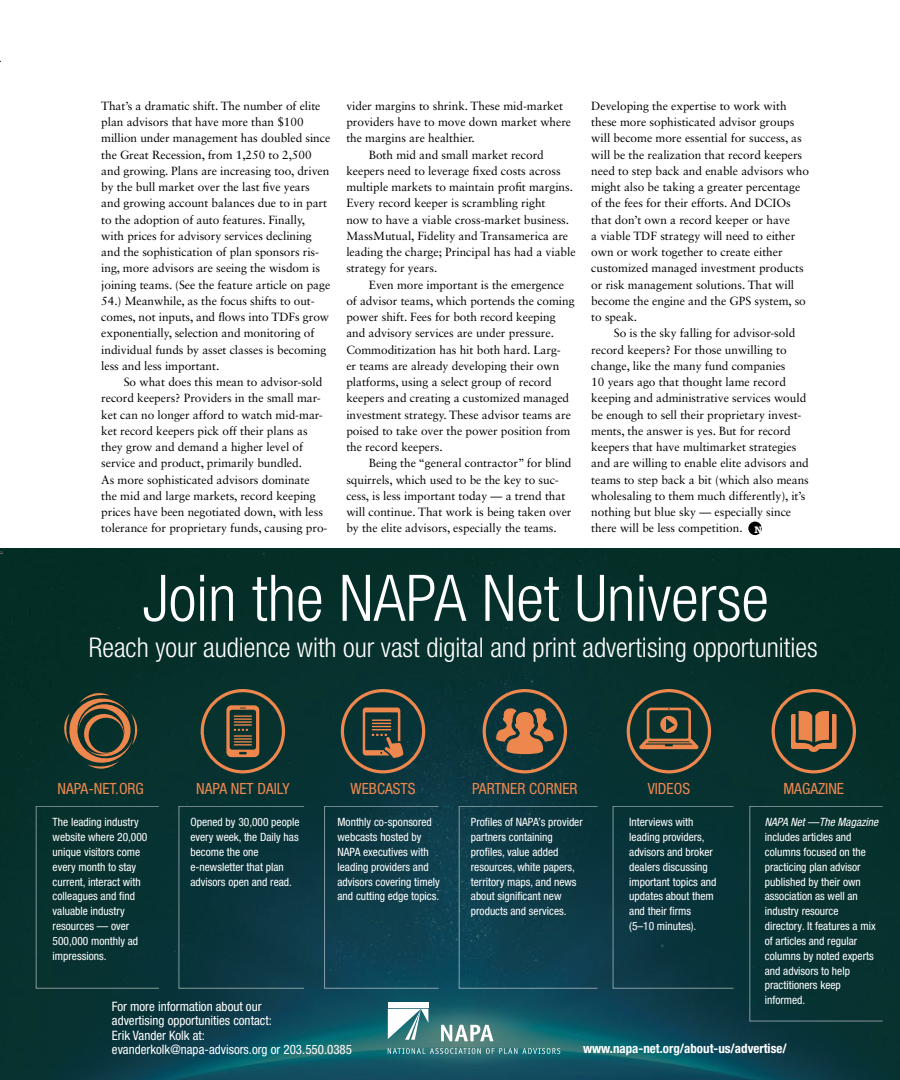
<style>
.page{position:relative;width:900px;height:1080px;background:#fff}
.page>*{position:absolute;margin:0;border:0;box-sizing:border-box;transform-origin:0 0}
.t1{font:300 condensed 64.38px "Helvetica Neue LT Pro";color:#fff}
.t2{font:300 condensed 27.25px "Helvetica Neue LT Pro";color:#fff}
.t3{font:condensed 15.5px "Helvetica Neue LT Pro";color:#ed874e}
.t4{font:condensed 13px/14.4px "Helvetica Neue LT Pro";color:#fff}
.t5{font:700 condensed 13px "Helvetica Neue LT Pro";color:#fff}
.t6{font:11.88px/16.2px "Sabon LT Std";letter-spacing:-.005em;color:#000}
.t7{font:condensed 11.5px/14.9px "Helvetica Neue LT Pro";color:#fff}
.t8{font:italic condensed 11.5px "Helvetica Neue LT Pro";color:#fff}
.s1{font-family:"Rockwell";font-weight:700;font-size:9.75px;color:#fff}
</style>
<div class="page">
<div style="left:748px;top:522px;width:14px;height:13px;background:#000;border-radius:50%"></div>
<svg style="left:1px;top:548px;width:899px;height:532px;fill:#073232"></svg>
<svg style="left:496px;top:708px;width:58px;height:46px"></svg>
<div style="left:483px;top:689px;width:84px;height:84px;border:3px solid #ed874e;border-radius:50%"></div>
<svg style="left:57px;top:687px;width:87px;height:89px"></svg>
<div style="left:388px;top:1002px;width:40px;height:6px;background:#fff"></div>
<svg style="left:388px;top:1009px;width:40px;height:31px"></svg>
<svg style="left:441px;top:1025px;width:52px;height:16px"></svg>
<svg style="left:388px;top:1048px;width:172px;height:6px"></svg>
<div style="left:201px;top:689px;width:84px;height:84px;border:3px solid #ed874e;border-radius:50%"></div>
<svg style="left:226px;top:705px;width:33px;height:52px"></svg>
<svg style="left:363px;top:708px;width:40px;height:50px"></svg>
<div style="left:341px;top:689px;width:84px;height:84px;border:3px solid #ed874e;border-radius:50%"></div>
<div style="left:627px;top:689px;width:84px;height:84px;border:3px solid #ed874e;border-radius:50%"></div>
<svg style="left:639px;top:708px;width:60px;height:41px"></svg>
<div style="left:772px;top:689px;width:84px;height:84px;border:3px solid #ed874e;border-radius:50%"></div>
<svg style="left:791px;top:711px;width:46px;height:41px"></svg>
<p class="t6" style="left:346px;top:97px;width:218px">vider margins to shrink. These mid-market</p>
<p class="t6" style="left:346px;top:114px;width:226px">providers have to move down market where</p>
<p class="t6" style="left:346px;top:130px;width:130px">the margins are healthier.</p>
<p class="t6" style="left:369px;top:146px;width:177px">Both mid and small market record</p>
<p class="t6" style="left:346px;top:162px;width:216px">keepers need to leverage fixed costs across</p>
<p class="t6" style="left:346px;top:179px;width:228px">multiple markets to maintain profit margins.</p>
<p class="t6" style="left:346px;top:195px;width:201px">Every record keeper is scrambling right</p>
<p class="t6" style="left:346px;top:211px;width:224px">now to have a viable cross-market business.</p>
<p class="t6" style="left:346px;top:227px;width:223px">MassMutual, Fidelity and Transamerica are</p>
<p class="t6" style="left:346px;top:244px;width:231px">leading the charge; Principal has had a viable</p>
<p class="t6" style="left:346px;top:260px;width:93px">strategy for years.</p>
<p class="t6" style="left:369px;top:276px;width:197px">Even more important is the emergence</p>
<p class="t6" style="left:346px;top:292px;width:230px">of advisor teams, which portends the coming</p>
<p class="t6" style="left:346px;top:309px;width:211px">power shift. Fees for both record keeping</p>
<p class="t6" style="left:346px;top:325px;width:209px">and advisory services are under pressure.</p>
<p class="t6" style="left:346px;top:341px;width:216px">Commoditization has hit both hard. Larg-</p>
<p class="t6" style="left:346px;top:357px;width:215px">er teams are already developing their own</p>
<p class="t6" style="left:346px;top:374px;width:207px">platforms, using a select group of record</p>
<p class="t6" style="left:346px;top:390px;width:224px">keepers and creating a customized managed</p>
<p class="t6" style="left:346px;top:406px;width:226px">investment strategy. These advisor teams are</p>
<p class="t6" style="left:346px;top:422px;width:226px">poised to take over the power position from</p>
<p class="t6" style="left:346px;top:439px;width:98px">the record keepers.</p>
<p class="t6" style="left:369px;top:455px;width:204px">Being the “general contractor” for blind</p>
<p class="t6" style="left:346px;top:471px;width:214px">squirrels, which used to be the key to suc-</p>
<p class="t6" style="left:346px;top:487px;width:221px">cess, is less important today — a trend that</p>
<p class="t6" style="left:346px;top:504px;width:227px">will continue. That work is being taken over</p>
<p class="t6" style="left:346px;top:520px;width:212px">by the elite advisors, especially the teams.</p>
<h1 class="t1" style="left:143px;top:561px;width:628px">Join the NAPA Net Universe</h1>
<h2 class="t2" style="left:89px;top:632px;width:730px">Reach your audience with our vast digital and print advertising opportunities</h2>
<p class="t6" style="left:101px;top:98px;width:231px">That’s a dramatic shift. The number of elite plan advisors that have more than $100 million under management has doubled since the Great Recession, from 1,250 to 2,500 and growing. Plans are increasing too, driven by the bull market over the last five years and growing account balances due to in part to the adoption of auto features. Finally, with prices for advisory services declining and the sophistication of plan sponsors ris&shy;ing, more advisors are seeing the wisdom is joining teams. (See the feature article on page 54.) Meanwhile, as the focus shifts to out&shy;comes, not inputs, and flows into TDFs grow exponentially, selection and monitoring of individual funds by asset classes is becoming less and less important.</p>
<p class="t6" style="left:101px;top:374px;width:228px;text-indent:23px">So what does this mean to advisor-sold record keepers? Providers in the small mar&shy;ket can no longer afford to watch mid-mar&shy;ket record keepers pick off their plans as they grow and demand a higher level of service and product, primarily bundled.<br>As more sophisticated advisors dominate the mid and large markets, record keeping prices have been negotiated down, with less tolerance for proprietary funds, causing pro-</p>
<p class="t6" style="left:591px;top:98px;width:219px">Developing the expertise to work with these more sophisticated advisor groups will become more essential for success, as will be the realization that record keepers need to step back and enable advisors who might also be taking a greater percentage of the fees for their efforts. And DCIOs that don’t own a record keeper or have<br>a viable TDF strategy will need to either own or work together to create either customized managed investment products or risk management solutions. That will become the engine and the GPS system, so to speak.</p>
<p class="t6" style="left:591px;top:325px;width:219px;text-indent:23px">So is the sky falling for advisor-sold record keepers? For those unwilling to change, like the many fund companies<br>10 years ago that thought lame record keeping and administrative services would be enough to sell their proprietary invest&shy;ments, the answer is yes. But for record keepers that have multimarket strategies and are willing to enable elite advisors and teams to step back a bit (which also means wholesaling to them much differently), it’s nothing but blue sky — especially since there will be less competition. <span class="s1">N</span></p>
<h3 class="t3" style="left:57px;top:779px;width:88px">NAPA-NET.ORG</h3>
<h3 class="t3" style="left:472px;top:779px;width:107px">PARTNER CORNER</h3>
<p class="t7" style="left:53px;top:815px;width:96px">The leading industry website where 20,000 unique visitors come every month to stay current, interact with colleagues and find valuable industry resources — over<br>500,000 monthly ad impressions.</p>
<p class="t4" style="left:112px;top:999px;width:242px">For more information about our<br>advertising opportunities contact:<br>Erik Vander Kolk at: evanderkolk@napa-advisors.org or 203.550.0385</p>
<h3 class="t3" style="left:351px;top:779px;width:66px">WEBCASTS</h3>
<p class="t7" style="left:338px;top:815px;width:104px">Monthly co-sponsored webcasts hosted by<br>NAPA executives with leading providers and advisors covering timely and cutting edge topics.</p>
<p class="t7" style="left:471px;top:815px;width:113px">Profiles of NAPA’s provider partners containing profiles, value added resources, white papers, territory maps, and news about significant new products and services.</p>
<h3 class="t3" style="left:648px;top:779px;width:44px">VIDEOS</h3>
<p class="t7" style="left:629px;top:815px;width:89px">Interviews with leading providers, advisors and broker dealers discussing important topics and updates about them and their firms (5–10 minutes).</p>
<h3 class="t3" style="left:783px;top:779px;width:62px">MAGAZINE</h3>
<p class="t8" style="left:765px;top:815px;width:115px">NAPA Net —The Magazine</p>
<p class="t7" style="left:765px;top:829px;width:112px">includes articles and columns focused on the practicing plan advisor published by their own association as well an industry resource directory. It features a mix of articles and regular columns by noted experts and advisors to help practitioners keep informed.</p>
<h3 class="t3" style="left:196px;top:779px;width:95px">NAPA NET DAILY</h3>
<p class="t7" style="left:190px;top:815px;width:111px">Opened by 30,000 people every week, the Daily has become the one e-newsletter that plan advisors open and read.</p>
<p class="t5" style="left:583px;top:1041px;width:205px">www.napa-net.org/about-us/advertise/</p>
</div>
